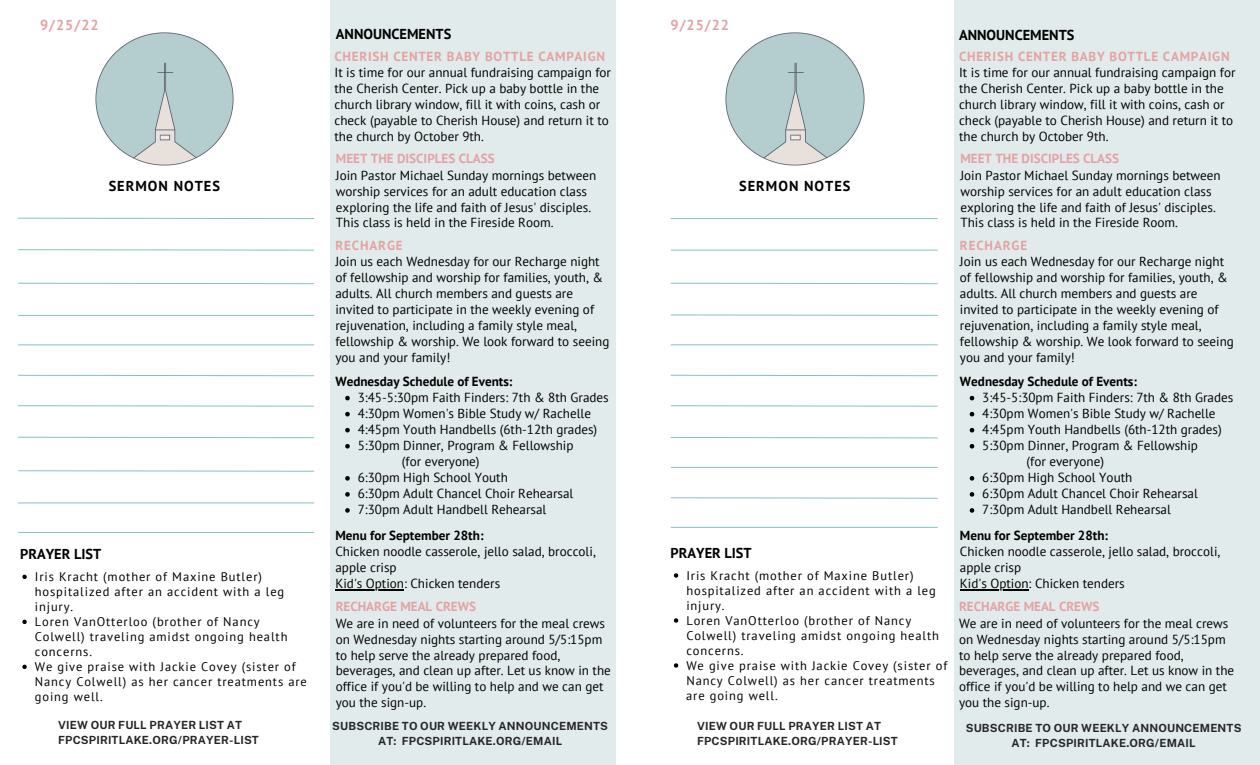
<style>
.page{position:relative;width:1260px;height:765px;background:#fff}
.page>*{position:absolute;margin:0;border:0;box-sizing:border-box;transform-origin:0 0}
.t1{font:700 14.38px "PT Sans";color:#000}
.t2{font:700 14.38px "PT Sans";letter-spacing:.07em;color:#000}
.t3{font:700 14.38px "PT Sans";letter-spacing:.07em;color:#e4a3a3}
.t4{font:13.12px/16px "PT Sans";color:#000}
.t5{font:700 13.12px "PT Sans";color:#000}
.t6{font:700 13.12px "PT Sans";letter-spacing:.055em;color:#e4a3a3}
.t7{font:700 13.12px "PT Sans";color:#e4a3a3}
.t8{font:12.5px/15px "PT Sans";letter-spacing:.07em;color:#000}
.t9{font:700 11.25px/15px "Public Sans";letter-spacing:.015em;color:#252629}
</style>
<div class="page">
<div style="left:330px;top:0;width:286px;height:765px;background:#e2ebeb"></div>
<img style="left:95px;top:32px;width:139px;height:134px">
<svg style="left:18px;top:249px;width:297px;height:2px"></svg>
<svg style="left:18px;top:282px;width:297px;height:3px"></svg>
<hr style="left:18px;top:315px;width:296px;height:1px;background:#83c1c4">
<hr style="left:18px;top:344px;width:296px;height:1px;background:#83c1c4">
<svg style="left:18px;top:374px;width:297px;height:3px"></svg>
<svg style="left:18px;top:217px;width:297px;height:3px"></svg>
<div style="left:954px;top:0;width:306px;height:765px;background:#e2ebeb"></div>
<img style="left:725px;top:32px;width:140px;height:134px">
<hr style="left:671px;top:250px;width:266px;height:1px;background:#83c1c4">
<svg style="left:670px;top:282px;width:268px;height:3px"></svg>
<svg style="left:670px;top:314px;width:268px;height:2px"></svg>
<hr style="left:671px;top:344px;width:266px;height:1px;background:#83c1c4">
<svg style="left:670px;top:374px;width:268px;height:3px"></svg>
<hr style="left:671px;top:218px;width:266px;height:1px;background:#83c1c4">
<svg style="left:22px;top:575px;width:5px;height:4px"></svg>
<svg style="left:22px;top:620px;width:5px;height:4px"></svg>
<svg style="left:22px;top:665px;width:5px;height:4px"></svg>
<svg style="left:18px;top:436px;width:297px;height:3px"></svg>
<svg style="left:18px;top:470px;width:297px;height:2px"></svg>
<hr style="left:18px;top:502px;width:296px;height:1px;background:#83c1c4">
<hr style="left:18px;top:532px;width:296px;height:1px;background:#83c1c4">
<svg style="left:18px;top:405px;width:297px;height:2px"></svg>
<svg style="left:670px;top:405px;width:268px;height:2px"></svg>
<svg style="left:670px;top:437px;width:268px;height:2px"></svg>
<hr style="left:671px;top:467px;width:266px;height:1px;background:#83c1c4">
<svg style="left:670px;top:497px;width:268px;height:2px"></svg>
<hr style="left:671px;top:527px;width:266px;height:1px;background:#83c1c4">
<svg style="left:674px;top:573px;width:4px;height:5px"></svg>
<svg style="left:674px;top:618px;width:4px;height:5px"></svg>
<svg style="left:674px;top:663px;width:4px;height:5px"></svg>
<svg style="left:345px;top:396px;width:5px;height:4px"></svg>
<svg style="left:345px;top:412px;width:5px;height:4px"></svg>
<svg style="left:345px;top:428px;width:5px;height:5px"></svg>
<svg style="left:345px;top:444px;width:5px;height:5px"></svg>
<svg style="left:345px;top:476px;width:5px;height:5px"></svg>
<svg style="left:345px;top:492px;width:5px;height:5px"></svg>
<svg style="left:345px;top:508px;width:5px;height:5px"></svg>
<hr style="left:335px;top:589px;width:69px;height:2px;background:#000">
<svg style="left:970px;top:396px;width:4px;height:4px"></svg>
<svg style="left:970px;top:412px;width:4px;height:4px"></svg>
<svg style="left:970px;top:428px;width:4px;height:5px"></svg>
<svg style="left:970px;top:444px;width:4px;height:5px"></svg>
<svg style="left:970px;top:476px;width:4px;height:5px"></svg>
<svg style="left:970px;top:492px;width:4px;height:5px"></svg>
<svg style="left:970px;top:508px;width:4px;height:5px"></svg>
<hr style="left:960px;top:589px;width:69px;height:2px;background:#000">
<p class="t3" style="left:40px;top:16px;width:60px">9/25/22</p>
<p class="t1" style="left:336px;top:25px;width:117px">ANNOUNCEMENTS</p>
<p class="t3" style="left:671px;top:16px;width:60px">9/25/22</p>
<p class="t1" style="left:959px;top:25px;width:117px">ANNOUNCEMENTS</p>
<p class="t6" style="left:335px;top:48px;width:272px">CHERISH CENTER BABY BOTTLE CAMPAIGN</p>
<p class="t4" style="left:335px;top:64px;width:278px">It is time for our annual fundraising campaign for the Cherish Center. Pick up a baby bottle in the church library window, fill it with coins, cash or check (payable to Cherish House) and return it to the church by October 9th.</p>
<p class="t6" style="left:959px;top:48px;width:272px">CHERISH CENTER BABY BOTTLE CAMPAIGN</p>
<p class="t4" style="left:959px;top:64px;width:278px">It is time for our annual fundraising campaign for the Cherish Center. Pick up a baby bottle in the church library window, fill it with coins, cash or check (payable to Cherish House) and return it to the church by October 9th.</p>
<p class="t2" style="left:109px;top:176px;width:113px">SERMON NOTES</p>
<p class="t7" style="left:336px;top:149px;width:160px">MEET THE DISCIPLES CLASS</p>
<p class="t4" style="left:336px;top:167px;width:262px">Join Pastor Michael Sunday mornings between worship services for an adult education class exploring the life and faith of Jesus' disciples.<br>This class is held in the Fireside Room.</p>
<p class="t2" style="left:739px;top:176px;width:113px">SERMON NOTES</p>
<p class="t7" style="left:960px;top:149px;width:160px">MEET THE DISCIPLES CLASS</p>
<p class="t4" style="left:960px;top:167px;width:262px">Join Pastor Michael Sunday mornings between worship services for an adult education class exploring the life and faith of Jesus' disciples.<br>This class is held in the Fireside Room.</p>
<p class="t6" style="left:335px;top:236px;width:69px">RECHARGE</p>
<p class="t4" style="left:335px;top:253px;width:275px">Join us each Wednesday for our Recharge night of fellowship and worship for families, youth, &amp; adults. All church members and guests are invited to participate in the weekly evening of rejuvenation, including a family style meal, fellowship &amp; worship. We look forward to seeing you and your family!</p>
<p class="t5" style="left:335px;top:373px;width:179px">Wednesday Schedule of Events:</p>
<p class="t6" style="left:960px;top:236px;width:69px">RECHARGE</p>
<p class="t4" style="left:960px;top:253px;width:275px">Join us each Wednesday for our Recharge night of fellowship and worship for families, youth, &amp; adults. All church members and guests are invited to participate in the weekly evening of rejuvenation, including a family style meal, fellowship &amp; worship. We look forward to seeing you and your family!</p>
<p class="t5" style="left:960px;top:373px;width:179px">Wednesday Schedule of Events:</p>
<p class="t4" style="left:358px;top:389px;width:253px">3:45-5:30pm Faith Finders: 7th &amp; 8th Grades 4:30pm Women's Bible Study w/ Rachelle 4:45pm Youth Handbells (6th-12th grades)<br>5:30pm Dinner, Program &amp; Fellowship</p>
<p class="t4" style="left:358px;top:469px;width:217px">6:30pm High School Youth<br>6:30pm Adult Chancel Choir Rehearsal<br>7:30pm Adult Handbell Rehearsal</p>
<p class="t4" style="left:402px;top:453px;width:79px">(for everyone)</p>
<p class="t4" style="left:982px;top:389px;width:253px">3:45-5:30pm Faith Finders: 7th &amp; 8th Grades 4:30pm Women's Bible Study w/ Rachelle 4:45pm Youth Handbells (6th-12th grades)<br>5:30pm Dinner, Program &amp; Fellowship</p>
<p class="t4" style="left:982px;top:469px;width:217px">6:30pm High School Youth<br>6:30pm Adult Chancel Choir Rehearsal<br>7:30pm Adult Handbell Rehearsal</p>
<p class="t4" style="left:1026px;top:453px;width:79px">(for everyone)</p>
<p class="t1" style="left:20px;top:544px;width:83px">PRAYER LIST</p>
<p class="t8" style="left:35px;top:569px;width:274px">Iris Kracht (mother of Maxine Butler) hospitalized after an accident with a leg injury.<br>Loren VanOtterloo (brother of Nancy<br>Colwell) traveling amidst ongoing health concerns.<br>We give praise with Jackie Covey (sister of<br>Nancy Colwell) as her cancer treatments are going well.</p>
<p class="t5" style="left:335px;top:527px;width:150px">Menu for September 28th:</p>
<p class="t4" style="left:335px;top:543px;width:262px">Chicken noodle casserole, jello salad, broccoli, apple crisp<br>Kid's Option: Chicken tenders</p>
<p class="t7" style="left:336px;top:597px;width:142px">RECHARGE MEAL CREWS</p>
<p class="t4" style="left:336px;top:615px;width:277px">We are in need of volunteers for the meal crews on Wednesday nights starting around 5/5:15pm to help serve the already prepared food, beverages, and clean up after. Let us know in the office if you'd be willing to help and we can get you the sign-up.</p>
<p class="t1" style="left:671px;top:543px;width:83px">PRAYER LIST</p>
<p class="t8" style="left:686px;top:567px;width:263px">Iris Kracht (mother of Maxine Butler) hospitalized after an accident with a leg injury.<br>Loren VanOtterloo (brother of Nancy<br>Colwell) traveling amidst ongoing health concerns.<br>We give praise with Jackie Covey (sister of<br>Nancy Colwell) as her cancer treatments are going well.</p>
<p class="t5" style="left:960px;top:527px;width:150px">Menu for September 28th:</p>
<p class="t4" style="left:960px;top:543px;width:262px">Chicken noodle casserole, jello salad, broccoli, apple crisp<br>Kid's Option: Chicken tenders</p>
<p class="t7" style="left:959px;top:597px;width:142px">RECHARGE MEAL CREWS</p>
<p class="t4" style="left:959px;top:615px;width:277px">We are in need of volunteers for the meal crews on Wednesday nights starting around 5/5:15pm to help serve the already prepared food, beverages, and clean up after. Let us know in the office if you'd be willing to help and we can get you the sign-up.</p>
<p class="t9" style="left:58px;top:717px;width:202px">VIEW OUR FULL PRAYER LIST AT<br>FPCSPIRITLAKE.ORG/PRAYER-LIST</p>
<p class="t9" style="left:332px;top:718px;width:277px;text-align:center">SUBSCRIBE TO OUR WEEKLY ANNOUNCEMENTS<br>AT: FPCSPIRITLAKE.ORG/EMAIL</p>
<p class="t9" style="left:697px;top:718px;width:202px">VIEW OUR FULL PRAYER LIST AT<br>FPCSPIRITLAKE.ORG/PRAYER-LIST</p>
<p class="t9" style="left:966px;top:721px;width:277px;text-align:center">SUBSCRIBE TO OUR WEEKLY ANNOUNCEMENTS<br>AT: FPCSPIRITLAKE.ORG/EMAIL</p>
</div>
